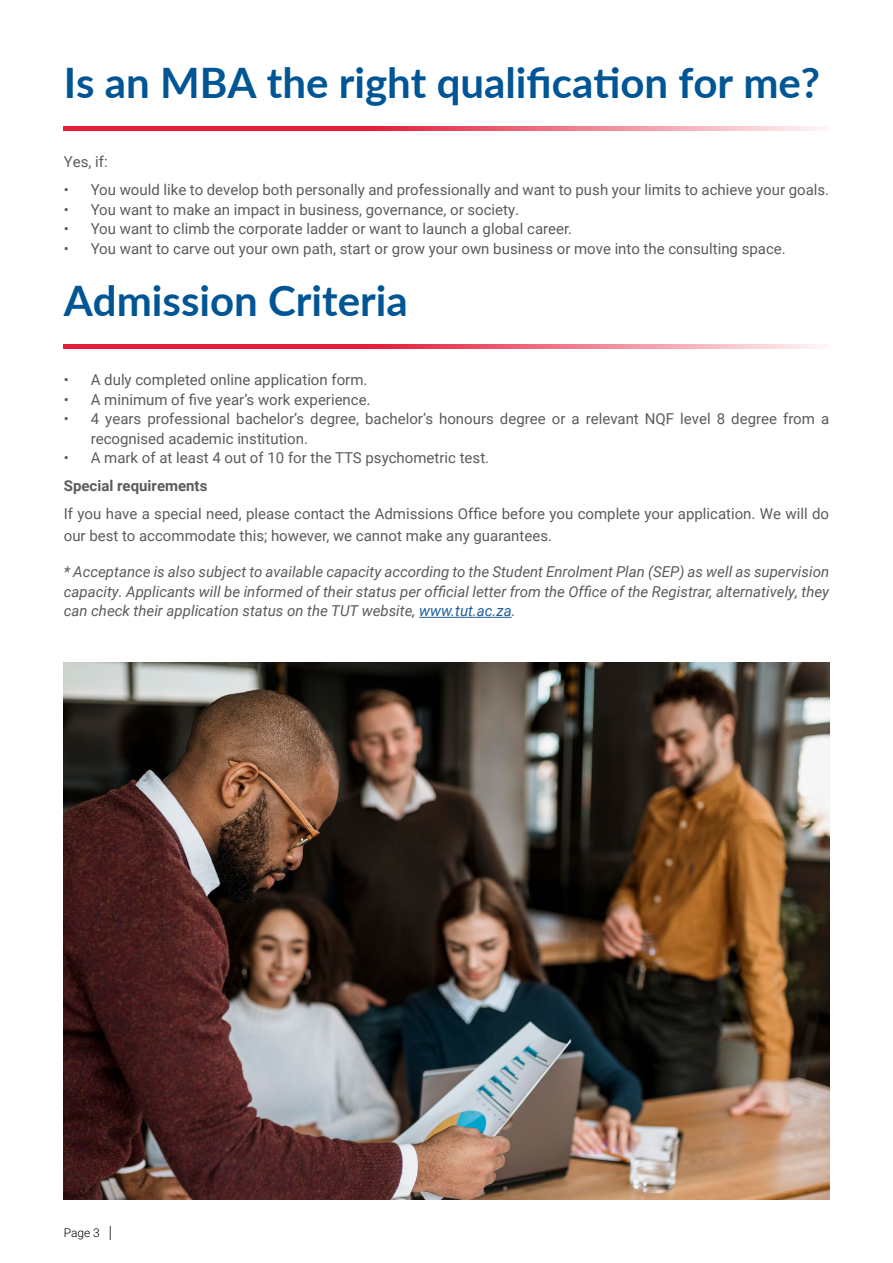
<style>
.page{position:relative;width:893px;height:1263px;background:#fff}
.page>*{position:absolute;margin:0;border:0;box-sizing:border-box;transform-origin:0 0}
.t1{font:700 42px "Lato";color:#005695}
.t2{font:15px/19.5px "Roboto";color:#595b5d}
.t3{font:italic 15px/19.5px "Roboto";color:#595b5d;text-align:justify}
.t4{font:700 15px "Roboto";color:#595b5d}
.t5{font:300 12px "Roboto";color:#000}
.s1{color:#215e9e}
.s2{font-size:19.5px}
</style>
<div class="page">
<hr style="left:419px;top:617px;width:93px;height:1px;background:#215e9e">
<svg style="left:64px;top:126px;width:758px;height:4px;background:#eb5c71"></svg>
<svg style="left:64px;top:344px;width:758px;height:4px;background:#eb5c71"></svg>
<img style="left:64px;top:663px;width:765px;height:536px">
<h1 class="t1" style="left:64px;top:51px;width:758px">Is an MBA the right qualification for me?</h1>
<p class="t2" style="left:64px;top:151px;width:45px">Yes, if:</p>
<p class="t2" style="left:64px;top:179px;width:767px">• You would like to develop both personally and professionally and want to push your limits to achieve your goals.</p>
<p class="t2" style="left:64px;top:199px;width:457px">• You want to make an impact in business, governance, or society.</p>
<p class="t2" style="left:64px;top:218px;width:510px">• You want to climb the corporate ladder or want to launch a global career.</p>
<p class="t2" style="left:64px;top:238px;width:723px">• You want to carve out your own path, start or grow your own business or move into the consulting space.</p>
<h1 class="t1" style="left:64px;top:269px;width:346px">Admission Criteria</h1>
<p class="t2" style="left:64px;top:369px;width:305px">• A duly completed online application form.</p>
<p class="t2" style="left:64px;top:389px;width:308px">• A minimum of five year’s work experience.</p>
<p class="t2" style="left:91px;top:408px;width:740px;text-indent:-27px">• 4 years professional bachelor’s degree, bachelor’s honours degree or a relevant NQF level 8 degree from a recognised academic institution.</p>
<p class="t2" style="left:64px;top:447px;width:427px">• A mark of at least 4 out of 10 for the TTS psychometric test.</p>
<p class="t4" style="left:64px;top:475px;width:145px">Special requirements</p>
<p class="t2" style="left:64px;top:502px;width:767px;line-height:21.6px">If you have a special need, please contact the Admissions Office before you complete your application. We will do our best to accommodate this; however, we cannot make any guarantees.</p>
<p class="t3" style="left:64px;top:562px;width:767px">* Acceptance is also subject to available capacity according to the Student Enrolment Plan (SEP) as well as supervision capacity. Applicants will be informed of their status per official letter from the Office of the Registrar, alternatively, they can check their application status on the TUT website, <span class="s1">www.tut.ac.za</span>.</p>
<p class="t5" style="left:64px;top:1225px;width:50px">Page 3 <span class="s2">Ⅰ</span></p>
</div>
